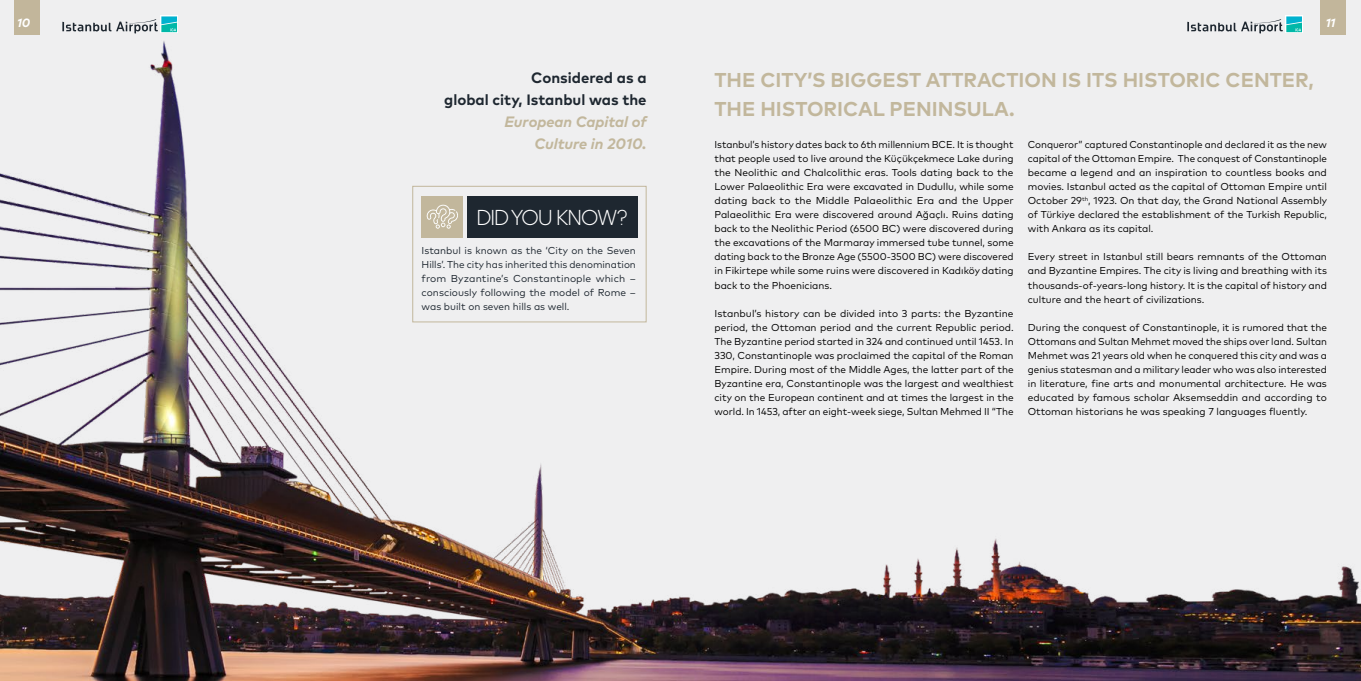
<style>
.page{position:relative;width:1361px;height:681px;background:#fff}
.page>*{position:absolute;margin:0;border:0;box-sizing:border-box;transform-origin:0 0}
.t1{font:300 22px "adineue PROKZ";color:#fff}
.t2{font:700 20px/29px "Mark Pro";color:#c2b79c}
.t3{font:700 15px/22px "Mark Pro";color:#1e2730;text-align:right}
.t4{font:italic 700 15px/22px "Mark Pro";color:#c2b79c;text-align:right}
.t5{font:italic 700 12px "Mark Pro";color:#fff}
.t6{font:10px/14px "Mark Pro";color:#000;text-align:justify}
.t7{font:10px/14px "Mark Pro";color:#1e2730;text-align:justify}
</style>
<div class="page">
<img style="left:0;top:0;width:1361px;height:680px">
<div style="left:412px;top:186px;width:234px;height:136px;border:1px solid #c2b79c"></div>
<div style="left:467px;top:196px;width:171px;height:41px;background:#1e2730"></div>
<div style="left:422px;top:196px;width:41px;height:41px;background:#c2b79c"></div>
<svg style="left:427px;top:204px;width:31px;height:24px"></svg>
<div style="left:14px;top:0;width:26px;height:34px;background:#c2b69b"></div>
<div style="left:1320px;top:0;width:26px;height:34px;background:#c2b69b"></div>
<p class="t5" style="left:17px;top:13px;width:15px">10</p>
<p class="t5" style="left:1325px;top:13px;width:11px">11</p>
<h3 class="t3" style="left:444px;top:65px;width:204px">Considered as a<br>global city, Istanbul was the</h3>
<h3 class="t4" style="left:504px;top:109px;width:144px">European Capital of<br>Culture in 2010.</h3>
<h1 class="t1" style="left:477px;top:205px;width:152px">DID YOU KNOW?</h1>
<p class="t7" style="left:421px;top:242px;width:216px">Istanbul is known as the ‘City on the Seven Hills’. The city has inherited this denomination from Byzantine’s Constantinople which – consciously following the model of Rome – was built on seven hills as well.</p>
<h2 class="t2" style="left:714px;top:63px;width:601px">THE CITY’S BIGGEST ATTRACTION IS ITS HISTORIC CENTER,<br>THE HISTORICAL PENINSULA.</h2>
<p class="t6" style="left:714px;top:137px;width:301px">Istanbul’s history dates back to 6th millennium BCE. It is thought that people used to live around the Küçükçekmece Lake during the Neolithic and Chalcolithic eras. Tools dating back to the Lower Palaeolithic Era were excavated in Dudullu, while some dating back to the Middle Palaeolithic Era and the Upper Palaeolithic Era were discovered around Ağaçlı. Ruins dating back to the Neolithic Period (6500 BC) were discovered during the excavations of the Marmaray immersed tube tunnel, some dating back to the Bronze Age (5500-3500 BC) were discovered in Fikirtepe while some ruins were discovered in Kadıköy dating back to the Phoenicians.</p>
<p class="t6" style="left:714px;top:305px;width:301px">Istanbul’s history can be divided into 3 parts: the Byzantine period, the Ottoman period and the current Republic period.<br>The Byzantine period started in 324 and continued until 1453. In 330, Constantinople was proclaimed the capital of the Roman Empire. During most of the Middle Ages, the latter part of the Byzantine era, Constantinople was the largest and wealthiest city on the European continent and at times the largest in the world. In 1453, after an eight-week siege, Sultan Mehmed II “The</p>
<p class="t6" style="left:1028px;top:137px;width:301px">Conqueror” captured Constantinople and declared it as the new capital of the Ottoman Empire. The conquest of Constantinople became a legend and an inspiration to countless books and movies. Istanbul acted as the capital of Ottoman Empire until October 29<sup>th</sup>, 1923. On that day, the Grand National Assembly of Türkiye declared the establishment of the Turkish Republic, with Ankara as its capital.</p>
<p class="t6" style="left:1028px;top:249px;width:301px">Every street in Istanbul still bears remnants of the Ottoman and Byzantine Empires. The city is living and breathing with its thousands-of-years-long history. It is the capital of history and culture and the heart of civilizations.</p>
<p class="t6" style="left:1028px;top:319px;width:301px">During the conquest of Constantinople, it is rumored that the Ottomans and Sultan Mehmet moved the ships over land. Sultan Mehmet was 21 years old when he conquered this city and was a genius statesman and a military leader who was also interested in literature, fine arts and monumental architecture. He was educated by famous scholar Aksemseddin and according to Ottoman historians he was speaking 7 languages fluently.</p>
</div>
